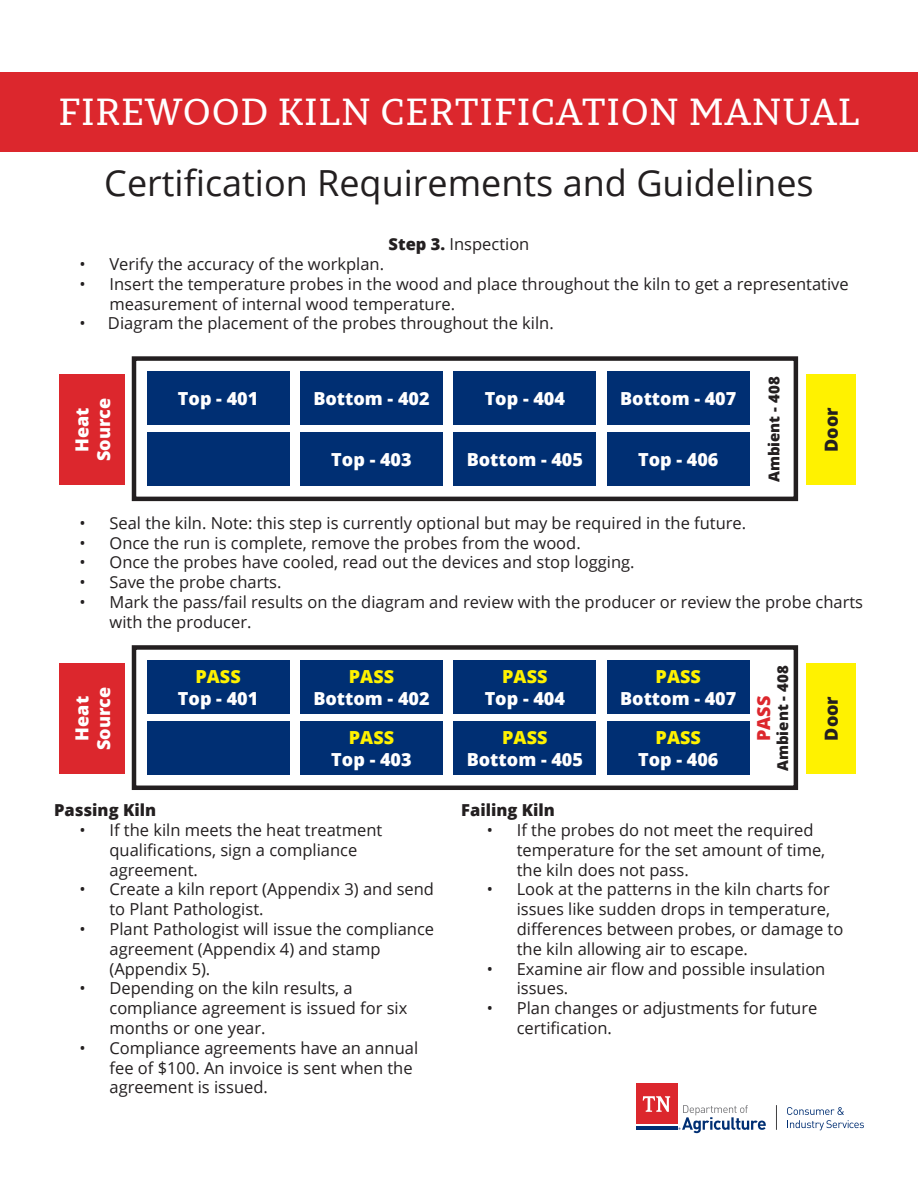
<style>
.page{position:relative;width:918px;height:1188px;background:#fff}
.page>*{position:absolute;margin:0;border:0;box-sizing:border-box;transform-origin:0 0}
.t1{font:37.5px "Permian Slab Serif Typeface";letter-spacing:.02em;color:#fff}
.t2{font:36px "Open Sans";color:#231f20}
.t3{font:800 18px/21.6px "Open Sans";color:#fff;text-align:center}
.t4{font:800 18px "Open Sans";color:#fff200}
.t5{font:800 18px "Open Sans";color:#231f20}
.t6{font:800 18px "Open Sans";color:#dc272d}
.t7{font:16.5px/19.8px "Open Sans";color:#231f20}
.t8{font:800 16.5px "Open Sans";color:#231f20}
.t9{font:800 15px "Open Sans";color:#231f20}
.s1{font-weight:800}
</style>
<div class="page">
<div style="left:0;top:72px;width:918px;height:80px;background:#dc272d"></div>
<div style="left:132px;top:356px;width:666px;height:145px;border:4px solid #231f20"></div>
<div style="left:132px;top:645px;width:666px;height:145px;border:4px solid #231f20"></div>
<div style="left:147px;top:372px;width:142px;height:53px;background:#002f73"></div>
<div style="left:147px;top:660px;width:142px;height:54px;background:#002f73"></div>
<div style="left:59px;top:374px;width:66px;height:111px;background:#dc272d"></div>
<div style="left:59px;top:663px;width:66px;height:111px;background:#dc272d"></div>
<div style="left:806px;top:374px;width:50px;height:111px;background:#fff200"></div>
<div style="left:806px;top:663px;width:50px;height:111px;background:#fff200"></div>
<div style="left:300px;top:372px;width:143px;height:53px;background:#002f73"></div>
<div style="left:300px;top:660px;width:143px;height:54px;background:#002f73"></div>
<div style="left:454px;top:372px;width:142px;height:53px;background:#002f73"></div>
<div style="left:454px;top:660px;width:142px;height:54px;background:#002f73"></div>
<div style="left:607px;top:372px;width:143px;height:53px;background:#002f73"></div>
<div style="left:607px;top:660px;width:143px;height:54px;background:#002f73"></div>
<div style="left:147px;top:432px;width:142px;height:54px;background:#002f73"></div>
<div style="left:147px;top:721px;width:142px;height:54px;background:#002f73"></div>
<div style="left:300px;top:432px;width:143px;height:54px;background:#002f73"></div>
<div style="left:300px;top:721px;width:143px;height:54px;background:#002f73"></div>
<div style="left:454px;top:432px;width:142px;height:54px;background:#002f73"></div>
<div style="left:454px;top:721px;width:142px;height:54px;background:#002f73"></div>
<div style="left:607px;top:432px;width:143px;height:54px;background:#002f73"></div>
<div style="left:607px;top:721px;width:143px;height:54px;background:#002f73"></div>
<div style="left:636px;top:1083px;width:42px;height:42px;background:#dc272d"></div>
<hr style="left:636px;top:1126px;width:42px;height:4px;background:#002f73">
<svg style="left:643px;top:1096px;width:27px;height:16px"></svg>
<svg style="left:776px;top:1105px;width:1px;height:25px"></svg>
<svg style="left:787px;top:1107px;width:77px;height:23px"></svg>
<svg style="left:678px;top:1105px;width:88px;height:28px"></svg>
<p class="t1" style="left:58px;top:88px;width:803px">FIREWOOD KILN CERTIFICATION MANUAL</p>
<p class="t2" style="left:104px;top:159px;width:711px">Certification Requirements and Guidelines</p>
<p class="t7" style="left:389px;top:234px;width:142px"><span class="s1">Step 3.</span> Inspection</p>
<p class="t7" style="left:79px;top:254px;width:306px">• Verify the accuracy of the workplan.</p>
<p class="t7" style="left:110px;top:274px;width:741px;text-indent:-30px">• Insert the temperature probes in the wood and place throughout the kiln to get a representative measurement of internal wood temperature.</p>
<p class="t7" style="left:79px;top:313px;width:476px">• Diagram the placement of the probes throughout the kiln.</p>
<p class="t3" style="left:70px;top:461px;width:65px;rotate:-90deg">Heat<br>Source</p>
<p class="t3" style="left:178px;top:387px;width:82px">Top - 401</p>
<p class="t3" style="left:313px;top:387px;width:118px">Bottom - 402</p>
<p class="t3" style="left:331px;top:448px;width:82px">Top - 403</p>
<p class="t3" style="left:485px;top:387px;width:82px">Top - 404</p>
<p class="t3" style="left:467px;top:448px;width:118px">Bottom - 405</p>
<p class="t3" style="left:620px;top:387px;width:118px">Bottom - 407</p>
<p class="t3" style="left:638px;top:448px;width:82px">Top - 406</p>
<p class="t9" style="left:763px;top:482px;width:107px;rotate:-90deg">Ambient - 408</p>
<p class="t5" style="left:818px;top:452px;width:46px;rotate:-90deg">Door</p>
<p class="t7" style="left:79px;top:513px;width:668px">• Seal the kiln. Note: this step is currently optional but may be required in the future.</p>
<p class="t7" style="left:79px;top:532px;width:503px">• Once the run is complete, remove the probes from the wood.</p>
<p class="t7" style="left:79px;top:552px;width:557px">• Once the probes have cooled, read out the devices and stop logging.</p>
<p class="t7" style="left:79px;top:572px;width:203px">• Save the probe charts.</p>
<p class="t7" style="left:110px;top:592px;width:755px;text-indent:-30px">• Mark the pass/fail results on the diagram and review with the producer or review the probe charts with the producer.</p>
<p class="t3" style="left:70px;top:750px;width:65px;rotate:-90deg">Heat<br>Source</p>
<p class="t4" style="left:196px;top:663px;width:47px">PASS</p>
<p class="t3" style="left:178px;top:687px;width:82px">Top - 401</p>
<p class="t4" style="left:349px;top:663px;width:47px">PASS</p>
<p class="t3" style="left:313px;top:687px;width:118px">Bottom - 402</p>
<p class="t4" style="left:349px;top:724px;width:47px">PASS</p>
<p class="t3" style="left:331px;top:748px;width:82px">Top - 403</p>
<p class="t8" style="left:54px;top:798px;width:104px">Passing Kiln</p>
<p class="t7" style="left:110px;top:820px;width:274px;text-indent:-30px">• If the kiln meets the heat treatment qualifications, sign a compliance agreement.</p>
<p class="t7" style="left:110px;top:879px;width:326px;text-indent:-30px">• Create a kiln report (Appendix 3) and send to Plant Pathologist.</p>
<p class="t7" style="left:110px;top:919px;width:326px;text-indent:-30px">• Plant Pathologist will issue the compliance agreement (Appendix 4) and stamp (Appendix 5).</p>
<p class="t7" style="left:110px;top:978px;width:299px;text-indent:-30px">• Depending on the kiln results, a compliance agreement is issued for six months or one year.</p>
<p class="t7" style="left:110px;top:1037px;width:310px;text-indent:-30px">• Compliance agreements have an annual fee of $100. An invoice is sent when the agreement is issued.</p>
<p class="t4" style="left:502px;top:663px;width:47px">PASS</p>
<p class="t3" style="left:485px;top:687px;width:82px">Top - 404</p>
<p class="t4" style="left:502px;top:724px;width:47px">PASS</p>
<p class="t3" style="left:467px;top:748px;width:118px">Bottom - 405</p>
<p class="t4" style="left:656px;top:663px;width:47px">PASS</p>
<p class="t3" style="left:620px;top:687px;width:118px">Bottom - 407</p>
<p class="t4" style="left:656px;top:724px;width:47px">PASS</p>
<p class="t3" style="left:638px;top:748px;width:82px">Top - 406</p>
<p class="t9" style="left:771px;top:771px;width:107px;rotate:-90deg">Ambient - 408</p>
<p class="t6" style="left:750px;top:741px;width:47px;rotate:-90deg">PASS</p>
<p class="t5" style="left:818px;top:741px;width:46px;rotate:-90deg">Door</p>
<p class="t8" style="left:461px;top:798px;width:95px">Failing Kiln</p>
<p class="t7" style="left:517px;top:820px;width:310px;text-indent:-30px">• If the probes do not meet the required temperature for the set amount of time, the kiln does not pass.</p>
<p class="t7" style="left:517px;top:879px;width:328px;text-indent:-30px">• Look at the patterns in the kiln charts for issues like sudden drops in temperature, differences between probes, or damage to the kiln allowing air to escape.</p>
<p class="t7" style="left:517px;top:958px;width:310px;text-indent:-30px">• Examine air flow and possible insulation issues.</p>
<p class="t7" style="left:517px;top:998px;width:302px;text-indent:-30px">• Plan changes or adjustments for future certification.</p>
</div>
